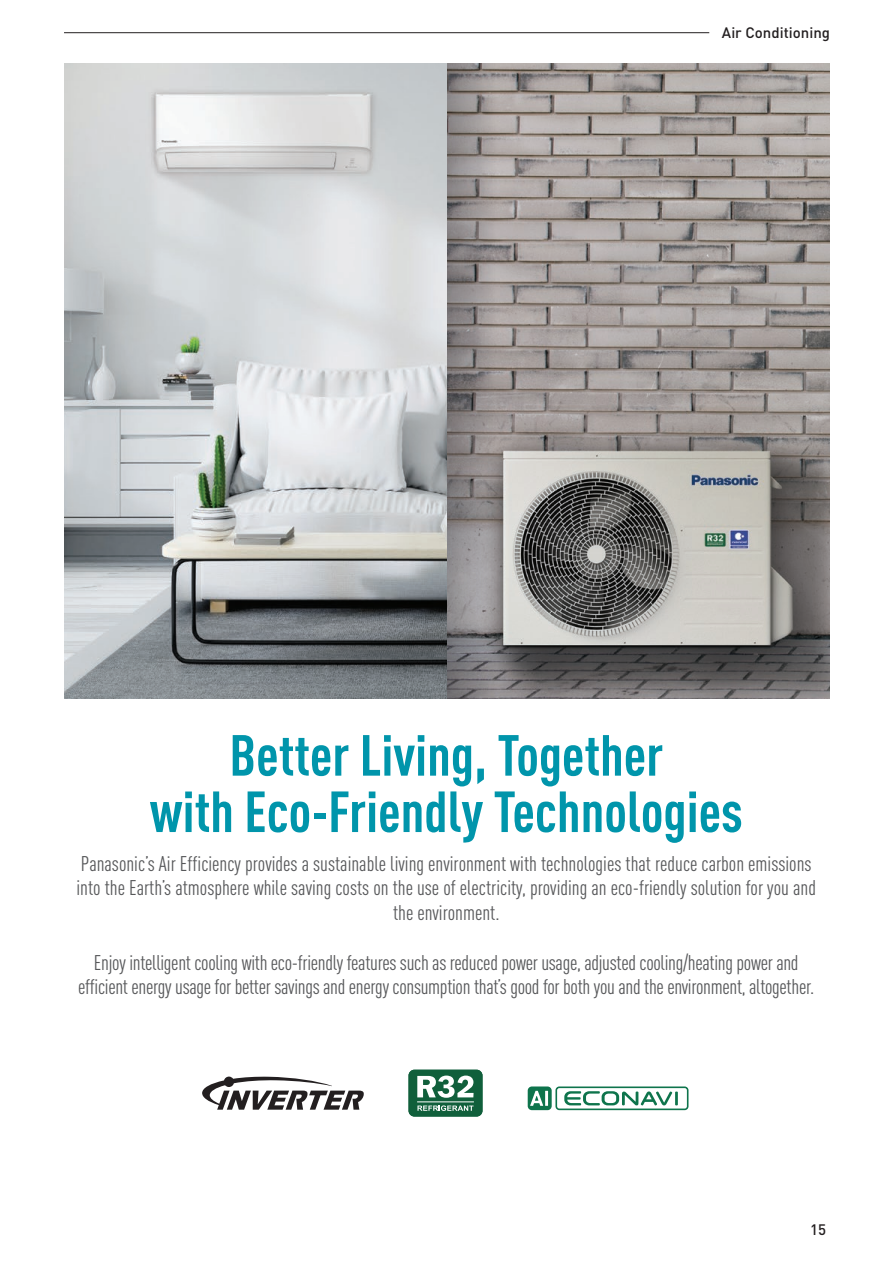
<style>
.page{position:relative;width:893px;height:1263px;background:#fff}
.page>*{position:absolute;margin:0;border:0;box-sizing:border-box;transform-origin:0 0}
.t1{font:700 condensed 57px/56.4px "DINOT";color:#0095ab;text-align:center}
.t2{font:condensed 21px/24.8px "DINOT";letter-spacing:-.005em;color:#57585a;text-align:center}
.t3{font:500 15px "DINOT";color:#231f20}
</style>
<div class="page">
<hr style="left:64px;top:32px;width:645px;height:1px;background:#231f20">
<img style="left:522px;top:64px;width:308px;height:635px">
<svg style="left:446px;top:64px;width:76px;height:635px;background:#959090"></svg>
<img style="left:64px;top:64px;width:382px;height:635px">
<svg style="left:202px;top:1076px;width:162px;height:34px"></svg>
<div style="left:408px;top:1070px;width:74px;height:46px;background:#105f3b;border-radius:6px"></div>
<svg style="left:417px;top:1075px;width:57px;height:23px"></svg>
<hr style="left:417px;top:1101px;width:57px;height:1px;background:#fff">
<svg style="left:417px;top:1105px;width:57px;height:6px"></svg>
<svg style="left:528px;top:1086px;width:160px;height:24px"></svg>
<p class="t3" style="left:722px;top:23px;width:110px">Air Conditioning</p>
<h1 class="t1" style="left:150px;top:726px;width:595px">Better Living, Together<br>with Eco-Friendly Technologies</h1>
<p class="t2" style="left:76px;top:851px;width:741px">Panasonic’s Air Efficiency provides a sustainable living environment with technologies that reduce carbon emissions into the Earth’s atmosphere while saving costs on the use of electricity, providing an eco-friendly solution for you and the environment.</p>
<p class="t2" style="left:78px;top:950px;width:737px">Enjoy intelligent cooling with eco-friendly features such as reduced power usage, adjusted cooling/heating power and efficient energy usage for better savings and energy consumption that’s good for both you and the environment, altogether.</p>
<p class="t3" style="left:810px;top:1220px;width:17px">15</p>
</div>
